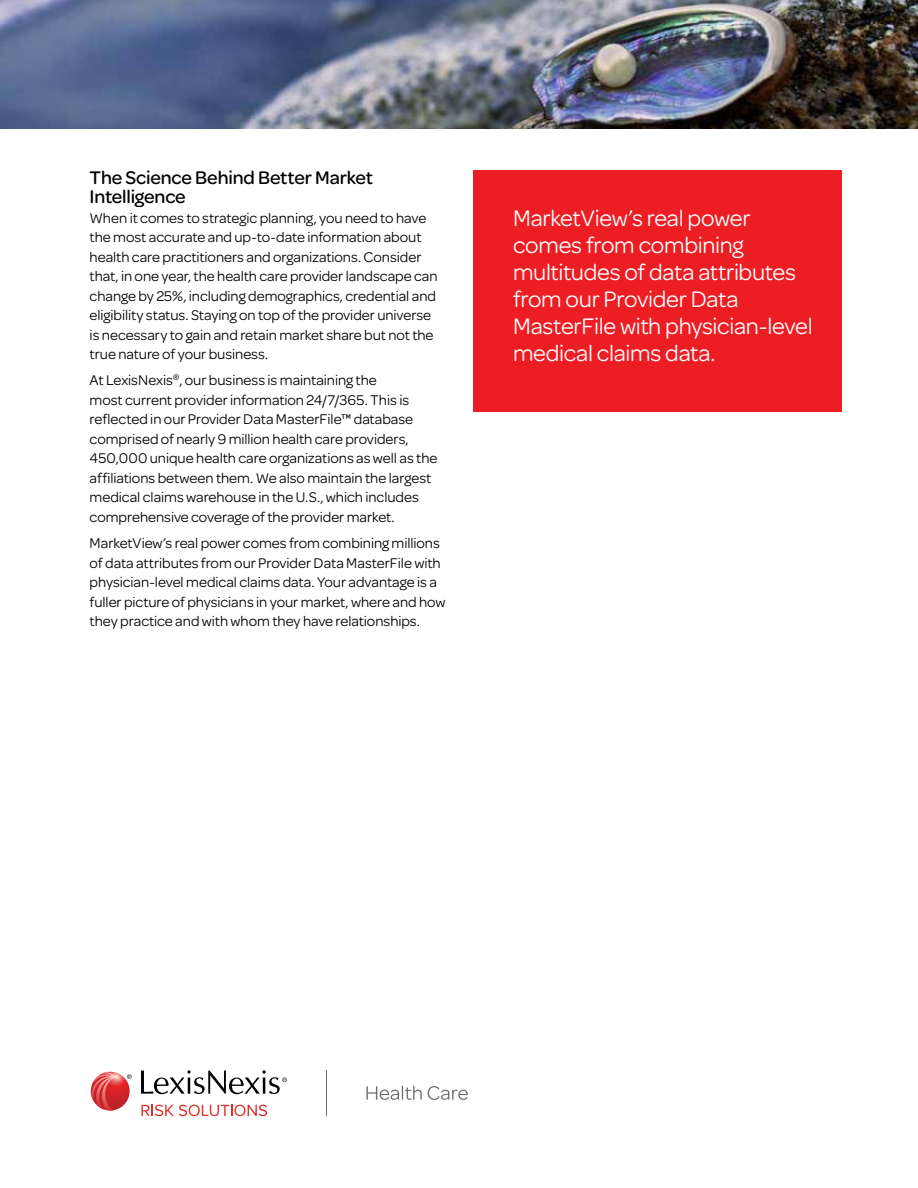
<style>
.page{position:relative;width:918px;height:1188px;background:#fff}
.page>*{position:absolute;margin:0;border:0;box-sizing:border-box;transform-origin:0 0}
.t1{font:24px/27px "Omnes";letter-spacing:-.015em;color:#fff}
.t2{font:500 19.5px/19.5px "Omnes";letter-spacing:-.01em;color:#000}
.t3{font:15px/19.5px "Omnes";letter-spacing:-.005em;color:#000}
</style>
<div class="page">
<div style="left:473px;top:170px;width:368px;height:242px;background:#ed1d24"></div>
<hr style="left:326px;top:1070px;width:1px;height:46px;background:#6d6e71">
<svg style="left:366px;top:1086px;width:56px;height:14px"></svg>
<svg style="left:428px;top:1086px;width:40px;height:14px"></svg>
<svg style="left:142px;top:1105px;width:125px;height:11px"></svg>
<svg style="left:141px;top:1070px;width:146px;height:24px"></svg>
<svg style="left:91px;top:1072px;width:41px;height:39px"></svg>
<img style="left:0;top:0;width:918px;height:129px">
<h2 class="t2" style="left:90px;top:166px;width:285px">The Science Behind Better Market<br>Intelligence</h2>
<p class="t3" style="left:90px;top:207px;width:350px">When it comes to strategic planning, you need to have the most accurate and up-to-date information about health care practitioners and organizations. Consider that, in one year, the health care provider landscape can change by 25%, including demographics, credential and eligibility status. Staying on top of the provider universe is necessary to gain and retain market share but not the true nature of your business.</p>
<p class="t3" style="left:90px;top:370px;width:349px">At LexisNexis<sup>®</sup>, our business is maintaining the<br>most current provider information 24/7/365. This is reflected in our Provider Data MasterFile™ database comprised of nearly 9 million health care providers, 450,000 unique health care organizations as well as the affiliations between them. We also maintain the largest medical claims warehouse in the U.S., which includes comprehensive coverage of the provider market.</p>
<p class="t3" style="left:90px;top:532px;width:358px">MarketView’s real power comes from combining millions of data attributes from our Provider Data MasterFile with physician-level medical claims data. Your advantage is a fuller picture of physicians in your market, where and how they practice and with whom they have relationships.</p>
<h1 class="t1" style="left:513px;top:203px;width:301px">MarketView’s real power comes from combining multitudes of data attributes from our Provider Data<br>MasterFile with physician-level medical claims data.</h1>
</div>
